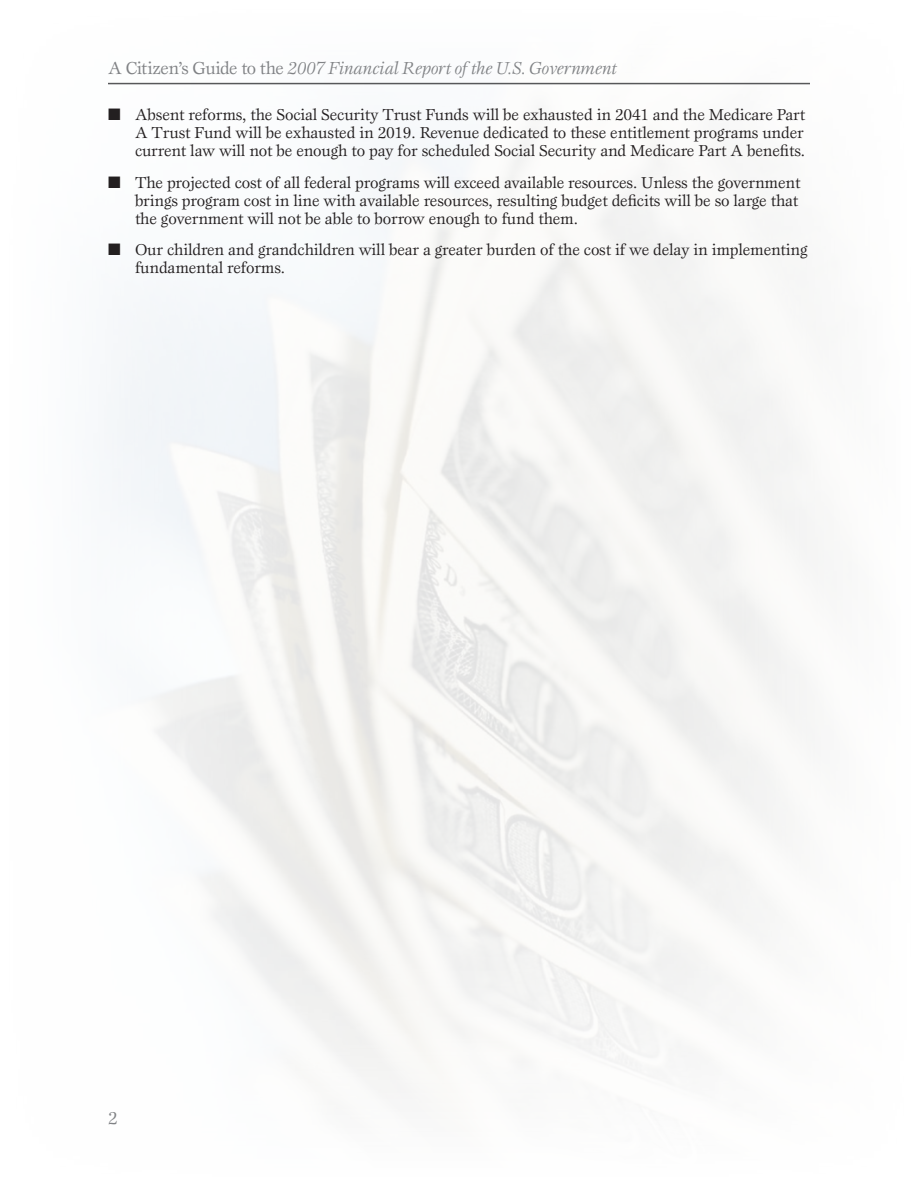
<style>
.page{position:relative;width:918px;height:1188px;background:#fff}
.page>*{position:absolute;margin:0;border:0;box-sizing:border-box;transform-origin:0 0}
.headers_and_page{font:italic 18px "Esprit";letter-spacing:-.02em;color:#808285}
.t1{font:16.5px "Zapf Dingbats";color:#231f20}
._0001_Body__bullets{font:16.35px/18px "Esprit";letter-spacing:-.01em;color:#231f20}
.s1{font-style:normal}
</style>
<div class="page">
<hr style="left:108px;top:83px;width:702px;height:1px;background:#57585a">
<p class="headers_and_page" style="left:108px;top:57px;width:511px"><span class="s1">A Citizen’s Guide to the</span> 2007 Financial Report of the U.S. Government</p>
<p class="_0001_Body__bullets" style="left:135px;top:106px;width:672px;text-align:justify">Absent reforms, the Social Security Trust Funds will be exhausted in 2041 and the Medicare Part A Trust Fund will be exhausted in 201 9. Revenue dedicated to these entitlement programs under current law will not be enough to pay for scheduled Social Security and Medicare Part A benefits.</p>
<p class="_0001_Body__bullets" style="left:135px;top:173px;width:667px">The projected cost of all federal programs will exceed available resources. Unless the government brings program cost in line with available resources, resulting budget deficits will be so large that the government will not be able to borrow enough to fund them.</p>
<p class="_0001_Body__bullets" style="left:135px;top:241px;width:674px">Our children and grandchildren will bear a greater burden of the cost if we delay in implementing fundamental reforms.</p>
<p class="t1" style="left:108px;top:107px;width:14px">■</p>
<p class="t1" style="left:108px;top:174px;width:14px">■</p>
<p class="t1" style="left:108px;top:242px;width:14px">■</p>
</div>
